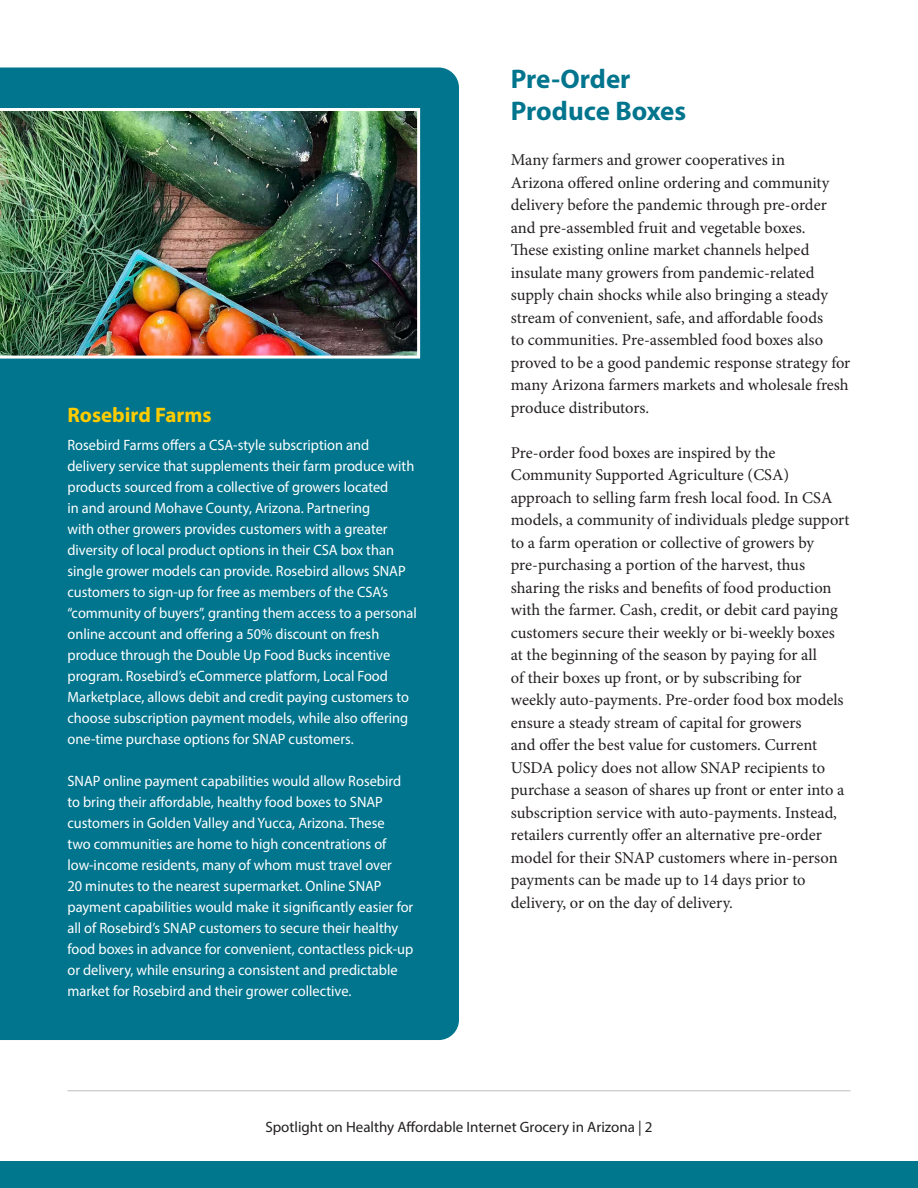
<style>
.page{position:relative;width:918px;height:1188px;background:#fff}
.page>*{position:absolute;margin:0;border:0;box-sizing:border-box;transform-origin:0 0}
.t1{font:700 27px "Myriad Pro";letter-spacing:-.005em;color:#00758d}
.t2{font:700 21px "Myriad Pro";color:#fc0}
.t3{font:16.5px/22.5px "Minion Pro";letter-spacing:-.005em;color:#231f20}
.t4{font:15px/21px "Myriad Pro";color:#fff;scale:.96 1}
.t5{font:15px "Myriad Pro";color:#231f20}
</style>
<div class="page">
<div style="left:0;top:68px;width:459px;height:972px;background:#00758d"></div>
<img style="left:0;top:108px;width:420px;height:251px">
<div style="left:0;top:1161px;width:918px;height:27px;background:#00778c"></div>
<hr style="left:68px;top:1090px;width:782px;height:1px;background:#bcbdc0">
<p class="t2" style="left:68px;top:401px;width:146px">Rosebird Farms</p>
<p class="t4" style="left:68px;top:434px;width:366px">Rosebird Farms offers a CSA-style subscription and delivery service that supplements their farm produce with products sourced from a collective of growers located<br>in and around Mohave County, Arizona. Partnering<br>with other growers provides customers with a greater diversity of local product options in their CSA box than single grower models can provide. Rosebird allows SNAP customers to sign-up for free as members of the CSA’s “community of buyers”, granting them access to a personal online account and offering a 50% discount on fresh produce through the Double Up Food Bucks incentive program. Rosebird’s eCommerce platform, Local Food Marketplace, allows debit and credit paying customers to choose subscription payment models, while also offering one-time purchase options for SNAP customers.</p>
<p class="t4" style="left:68px;top:770px;width:362px">SNAP online payment capabilities would allow Rosebird to bring their affordable, healthy food boxes to SNAP customers in Golden Valley and Yucca, Arizona. These<br>two communities are home to high concentrations of low-income residents, many of whom must travel over<br>20 minutes to the nearest supermarket. Online SNAP payment capabilities would make it significantly easier for all of Rosebird’s SNAP customers to secure their healthy food boxes in advance for convenient, contactless pick-up or delivery, while ensuring a consistent and predictable market for Rosebird and their grower collective.</p>
<p class="t1" style="left:511px;top:61px;width:121px">Pre-Order</p>
<p class="t1" style="left:511px;top:93px;width:177px">Produce Boxes</p>
<p class="t3" style="left:511px;top:149px;width:341px">Many farmers and grower cooperatives in<br>Arizona offered online ordering and community delivery before the pandemic through pre-order and pre-assembled fruit and vegetable boxes.<br>These existing online market channels helped insulate many growers from pandemic-related supply chain shocks while also bringing a steady stream of convenient, safe, and affordable foods<br>to communities. Pre-assembled food boxes also proved to be a good pandemic response strategy for many Arizona farmers markets and wholesale fresh produce distributors.</p>
<p class="t3" style="left:511px;top:441px;width:340px">Pre-order food boxes are inspired by the Community Supported Agriculture (CSA) approach to selling farm fresh local food. In CSA models, a community of individuals pledge support to a farm operation or collective of growers by pre-purchasing a portion of the harvest, thus sharing the risks and benefits of food production with the farmer. Cash, credit, or debit card paying customers secure their weekly or bi-weekly boxes at the beginning of the season by paying for all<br>of their boxes up front, or by subscribing for weekly auto-payments. Pre-order food box models ensure a steady stream of capital for growers<br>and offer the best value for customers. Current USDA policy does not allow SNAP recipients to purchase a season of shares up front or enter into a subscription service with auto-payments. Instead, retailers currently offer an alternative pre-order model for their SNAP customers where in-person payments can be made up to 14 days prior to delivery, or on the day of delivery.</p>
<p class="t5" style="left:265px;top:1117px;width:389px">Spotlight on Healthy Affordable Internet Grocery in Arizona | 2</p>
</div>
